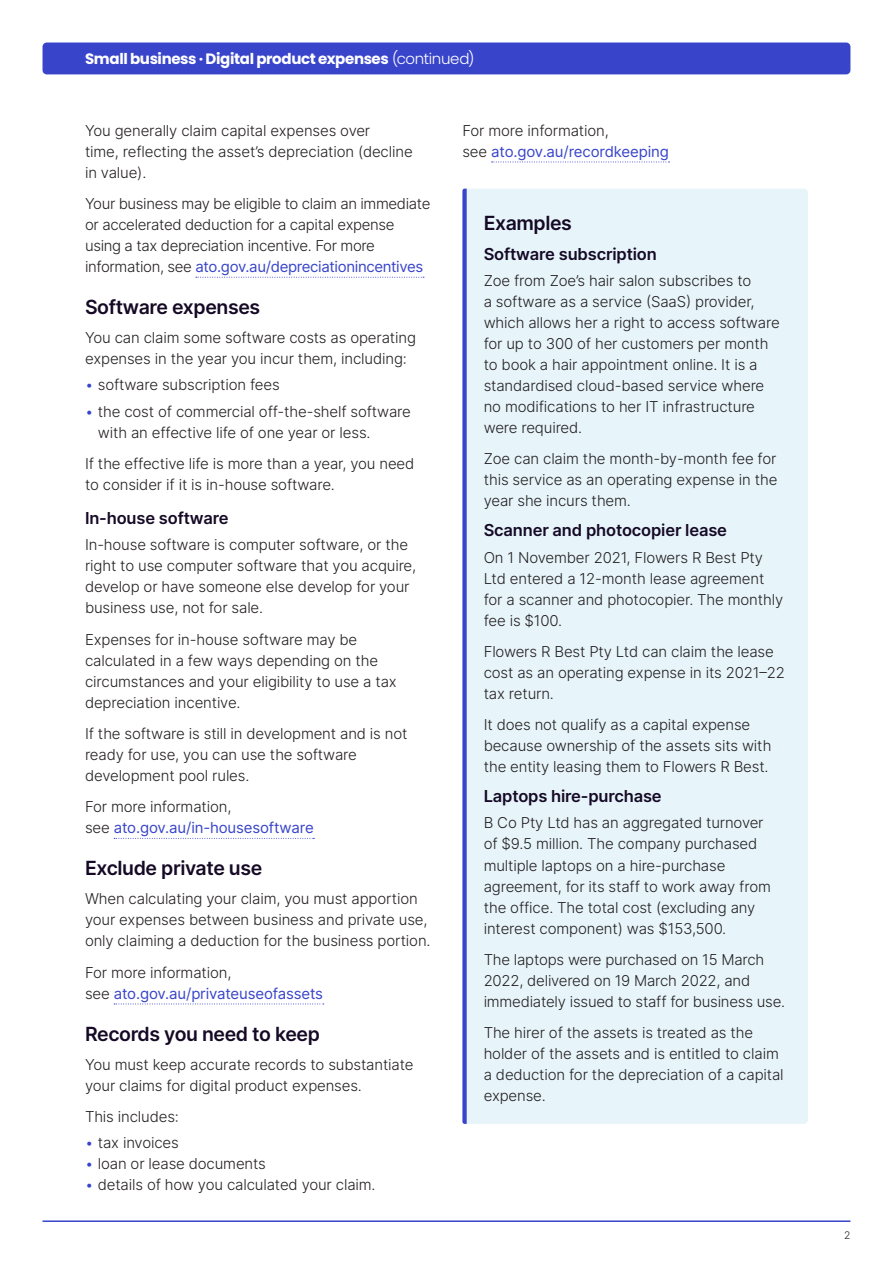
<style>
.page{position:relative;width:893px;height:1263px;background:#fff}
.page>*{position:absolute;margin:0;border:0;box-sizing:border-box;transform-origin:0 0}
.t1{font:600 19.5px "Inter";letter-spacing:-.02em;color:#150925}
.t2{font:600 16.5px "Inter";letter-spacing:-.01em;color:#150925}
.t3{font:300 15px/21px "Inter";letter-spacing:-.01em;color:#231f20}
.t4{font:15px/21px "Inter";letter-spacing:-.01em;color:#3844ca}
.t5{font:700 15px "Poppins";letter-spacing:-.025em;color:#fff}
.t6{font:300 10.5px "Inter";color:#231f20}
.s1{font-weight:300}
.s2{font-weight:400;color:#3844ca}
.s3{color:#3844ca}
.s4{font-weight:300;color:#231f20}
</style>
<div class="page">
<hr style="left:43px;top:1220px;width:807px;height:2px;background:#3844ca">
<svg style="left:196px;top:277px;width:228px;height:1px"></svg>
<svg style="left:114px;top:838px;width:200px;height:1px"></svg>
<svg style="left:114px;top:1003px;width:210px;height:1px"></svg>
<div style="left:43px;top:43px;width:807px;height:31px;background:#3844ca;border-radius:4px"></div>
<div style="left:462px;top:189px;width:346px;height:935px;background:#e7f5fb;border-radius:4px"></div>
<svg style="left:462px;top:189px;width:5px;height:935px;background:#525ed1"></svg>
<svg style="left:492px;top:162px;width:177px;height:1px"></svg>
<p class="t5" style="left:85px;top:50px;width:391px">Small business · Digital product expenses <span class="s1">(continued)</span></p>
<p class="t3" style="left:85px;top:120px;width:329px">You generally claim capital expenses over<br>time, reflecting the asset’s depreciation (decline in value).</p>
<p class="t3" style="left:85px;top:193px;width:347px">Your business may be eligible to claim an immediate or accelerated deduction for a capital expense using a tax depreciation incentive. For more information, see <span class="s2">ato.gov.au/depreciationincentives</span></p>
<h3 class="t1" style="left:85px;top:292px;width:177px">Software expenses</h3>
<p class="t3" style="left:85px;top:327px;width:332px">You can claim some software costs as operating expenses in the year you incur them, including:</p>
<p class="t3" style="left:85px;top:374px;width:196px"><span class="s3">•</span> software subscription fees</p>
<p class="t3" style="left:98px;top:400px;width:315px;text-indent:-13px"><span class="s3">•</span> the cost of commercial off-the-shelf software with an effective life of one year or less.</p>
<p class="t3" style="left:85px;top:453px;width:331px">If the effective life is more than a year, you need to consider if it is in-house software.</p>
<h4 class="t2" style="left:85px;top:506px;width:145px">In-house software</h4>
<p class="t3" style="left:85px;top:534px;width:333px">In-house software is computer software, or the right to use computer software that you acquire, develop or have someone else develop for your business use, not for sale.</p>
<p class="t3" style="left:85px;top:628px;width:313px">Expenses for in-house software may be calculated in a few ways depending on the circumstances and your eligibility to use a tax depreciation incentive.</p>
<p class="t3" style="left:85px;top:723px;width:324px">If the software is still in development and is not ready for use, you can use the software development pool rules.</p>
<p class="t4" style="left:85px;top:796px;width:230px"><span class="s4">For more information,<br>see</span> ato.gov.au/in-housesoftware</p>
<h3 class="t1" style="left:85px;top:853px;width:179px">Exclude private use</h3>
<p class="t3" style="left:85px;top:888px;width:347px">When calculating your claim, you must apportion your expenses between business and private use, only claiming a deduction for the business portion.</p>
<p class="t4" style="left:85px;top:961px;width:240px"><span class="s4">For more information,<br>see</span> ato.gov.au/privateuseofassets</p>
<h3 class="t1" style="left:85px;top:1019px;width:236px">Records you need to keep</h3>
<p class="t3" style="left:85px;top:1054px;width:330px">You must keep accurate records to substantiate your claims for digital product expenses.</p>
<p class="t3" style="left:85px;top:1106px;width:95px">This includes:</p>
<p class="t3" style="left:85px;top:1132px;width:95px"><span class="s3">•</span> tax invoices</p>
<p class="t3" style="left:85px;top:1153px;width:182px"><span class="s3">•</span> loan or lease documents</p>
<p class="t3" style="left:85px;top:1174px;width:292px"><span class="s3">•</span> details of how you calculated your claim.</p>
<p class="t4" style="left:462px;top:119px;width:208px"><span class="s4">For more information,<br>see</span> ato.gov.au/recordkeeping</p>
<h3 class="t1" style="left:484px;top:209px;width:90px">Examples</h3>
<h4 class="t2" style="left:484px;top:242px;width:175px">Software subscription</h4>
<p class="t3" style="left:484px;top:270px;width:298px">Zoe from Zoe’s hair salon subscribes to<br>a software as a service (SaaS) provider, which allows her a right to access software for up to 300 of her customers per month to book a hair appointment online. It is a standardised cloud-based service where no modifications to her IT infrastructure were required.</p>
<p class="t3" style="left:484px;top:448px;width:295px;text-align:justify">Zoe can claim the month-by-month fee for this service as an operating expense in the year she incurs them.</p>
<h4 class="t2" style="left:484px;top:518px;width:245px">Scanner and photocopier lease</h4>
<p class="t3" style="left:484px;top:546px;width:301px">On 1 November 2021, Flowers R Best Pty<br>Ltd entered a 12-month lease agreement for a scanner and photocopier. The monthly fee is $100.</p>
<p class="t3" style="left:484px;top:641px;width:303px">Flowers R Best Pty Ltd can claim the lease cost as an operating expense in its 2021–22 tax return.</p>
<p class="t3" style="left:484px;top:714px;width:289px">It does not qualify as a capital expense because ownership of the assets sits with the entity leasing them to Flowers R Best.</p>
<h4 class="t2" style="left:484px;top:784px;width:180px">Laptops hire-purchase</h4>
<p class="t3" style="left:484px;top:812px;width:289px">B Co Pty Ltd has an aggregated turnover of $9.5 million. The company purchased multiple laptops on a hire-purchase agreement, for its staff to work away from the office. The total cost (excluding any interest component) was $153,500.</p>
<p class="t3" style="left:484px;top:948px;width:303px">The laptops were purchased on 15 March<br>2022, delivered on 19 March 2022, and immediately issued to staff for business use.</p>
<p class="t3" style="left:484px;top:1022px;width:301px">The hirer of the assets is treated as the holder of the assets and is entitled to claim a deduction for the depreciation of a capital expense.</p>
<p class="t6" style="left:844px;top:1228px;width:8px">2</p>
</div>
